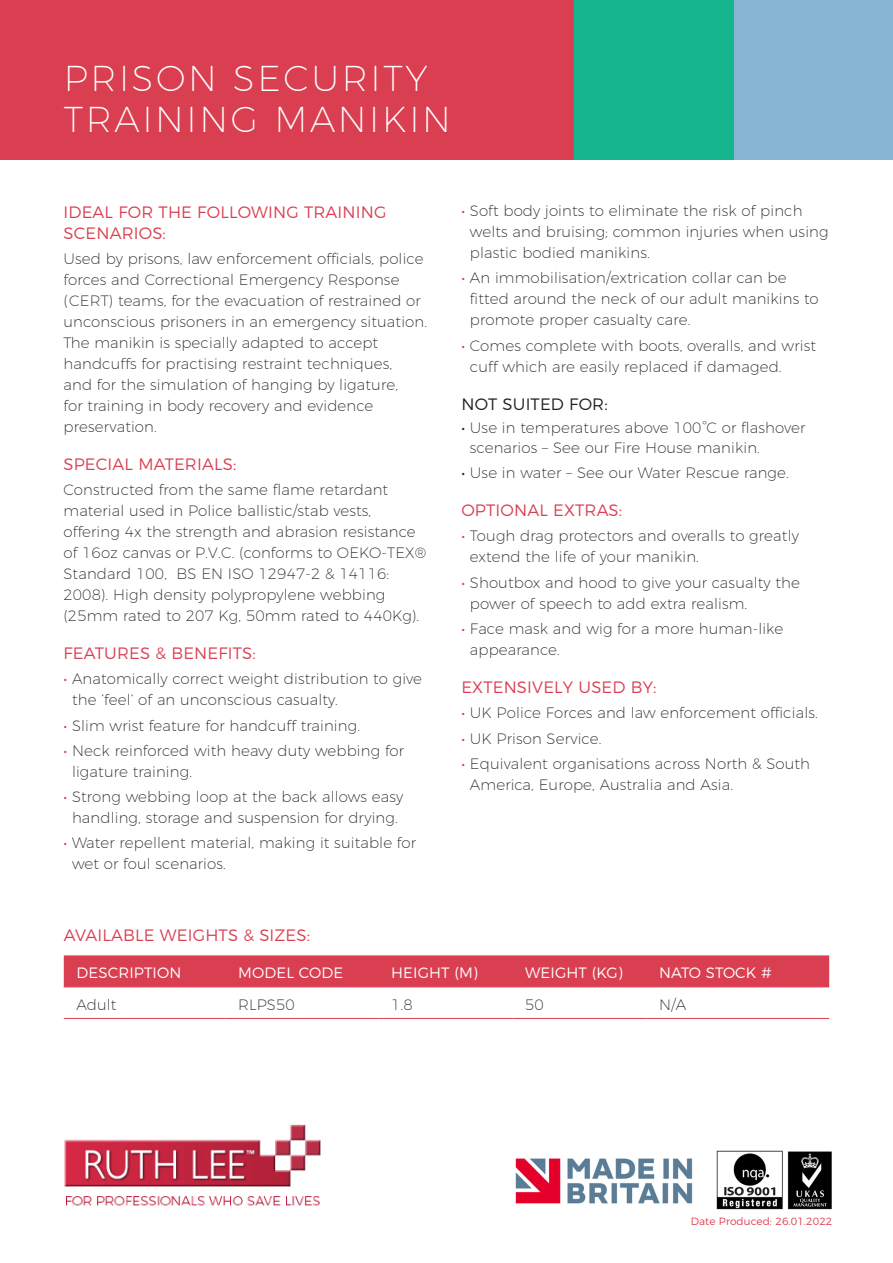
<style>
.page{position:relative;width:893px;height:1263px;background:#fff}
.page>*{position:absolute;margin:0;border:0;box-sizing:border-box;transform-origin:0 0}
.t1{font:200 36px/40.5px "Montserrat";letter-spacing:.075em;color:#fff}
.t2{font:300 16.5px/21px "Montserrat";letter-spacing:.01em;color:#da3f51}
.t3{font:300 16.5px "Montserrat";letter-spacing:.01em;color:#231f20}
.t4{font:200 15px/21px "Montserrat";letter-spacing:.01em;color:#231f20}
.t5{font:300 15px "Montserrat";letter-spacing:.01em;color:#fff}
.t6{font:300 10.5px "Montserrat";letter-spacing:.01em;color:#da3f51}
.s1{font-weight:300;color:#da3f51}
.s2{font-weight:300}
</style>
<div class="page">
<div style="left:0;top:0;width:574px;height:159px;background:#da3f51"></div>
<div style="left:733px;top:0;width:160px;height:159px;background:#87b5d4"></div>
<div style="left:574px;top:0;width:159px;height:159px;background:#15b68d"></div>
<div style="left:64px;top:955px;width:765px;height:31px;background:#da3f51"></div>
<hr style="left:64px;top:986px;width:161px;height:1px;background:#da3f51">
<hr style="left:225px;top:986px;width:153px;height:1px;background:#da3f51">
<hr style="left:378px;top:986px;width:134px;height:1px;background:#da3f51">
<hr style="left:512px;top:986px;width:134px;height:1px;background:#da3f51">
<hr style="left:646px;top:986px;width:183px;height:1px;background:#da3f51">
<hr style="left:64px;top:1018px;width:161px;height:1px;background:#da3f51">
<hr style="left:225px;top:1018px;width:153px;height:1px;background:#da3f51">
<hr style="left:378px;top:1018px;width:134px;height:1px;background:#da3f51">
<hr style="left:512px;top:1018px;width:134px;height:1px;background:#da3f51">
<hr style="left:646px;top:1018px;width:183px;height:1px;background:#da3f51">
<img style="left:717px;top:1151px;width:115px;height:59px">
<img style="left:64px;top:1124px;width:257px;height:82px">
<img style="left:515px;top:1158px;width:178px;height:46px">
<p class="t1" style="left:64px;top:55px;width:389px">PRISON SECURITY<br>TRAINING MANIKIN</p>
<p class="t2" style="left:64px;top:200px;width:325px">IDEAL FOR THE FOLLOWING TRAINING<br>SCENARIOS:</p>
<p class="t4" style="left:64px;top:247px;width:365px">Used by prisons, law enforcement officials, police forces and Correctional Emergency Response (CERT) teams, for the evacuation of restrained or unconscious prisoners in an emergency situation.<br>The manikin is specially adapted to accept handcuffs for practising restraint techniques,<br>and for the simulation of hanging by ligature,<br>for training in body recovery and evidence preservation.</p>
<p class="t2" style="left:64px;top:452px;width:174px">SPECIAL MATERIALS:</p>
<p class="t4" style="left:64px;top:478px;width:364px">Constructed from the same flame retardant material used in Police ballistic/stab vests, offering 4x the strength and abrasion resistance of 16oz canvas or P.V.C. (conforms to OEKO-TEX® Standard 100, BS EN ISO 12947-2 &amp; 14116:<br>2008). High density polypropylene webbing (25mm rated to 207 Kg, 50mm rated to 440Kg).</p>
<p class="t2" style="left:64px;top:641px;width:194px">FEATURES &amp; BENEFITS:</p>
<p class="t4" style="left:72px;top:667px;width:352px;text-indent:-9px"><span class="s1">•</span> Anatomically correct weight distribution to give the ‘feel’ of an unconscious casualty.</p>
<p class="t4" style="left:64px;top:713px;width:298px"><span class="s1">•</span> Slim wrist feature for handcuff training.</p>
<p class="t4" style="left:72px;top:739px;width:334px;text-indent:-9px"><span class="s1">•</span> Neck reinforced with heavy duty webbing for ligature training.</p>
<p class="t4" style="left:64px;top:785px;width:341px;text-align:center"><span class="s1">•</span> Strong webbing loop at the back allows easy handling, storage and suspension for drying.</p>
<p class="t4" style="left:72px;top:831px;width:346px;text-indent:-9px"><span class="s1">•</span> Water repellent material, making it suitable for wet or foul scenarios.</p>
<p class="t4" style="left:470px;top:199px;width:360px;text-indent:-9px"><span class="s1">•</span> Soft body joints to eliminate the risk of pinch welts and bruising; common injuries when using plastic bodied manikins.</p>
<p class="t4" style="left:470px;top:266px;width:350px;text-indent:-9px"><span class="s1">•</span> An immobilisation/extrication collar can be fitted around the neck of our adult manikins to promote proper casualty care.</p>
<p class="t4" style="left:470px;top:334px;width:348px;text-indent:-9px"><span class="s1">•</span> Comes complete with boots, overalls, and wrist cuff which are easily replaced if damaged.</p>
<p class="t3" style="left:461px;top:391px;width:148px">NOT SUITED FOR:</p>
<p class="t4" style="left:470px;top:417px;width:337px;line-height:19.5px;text-indent:-9px"><span class="s2">•</span> Use in temperatures above 100°C or flashover scenarios – See our Fire House manikin.</p>
<p class="t4" style="left:461px;top:461px;width:329px"><span class="s2">•</span> Use in water – See our Water Rescue range.</p>
<p class="t2" style="left:461px;top:498px;width:162px">OPTIONAL EXTRAS:</p>
<p class="t4" style="left:470px;top:524px;width:330px;text-indent:-9px"><span class="s1">•</span> Tough drag protectors and overalls to greatly extend the life of your manikin.</p>
<p class="t4" style="left:470px;top:571px;width:332px;text-indent:-9px"><span class="s1">•</span> Shoutbox and hood to give your casualty the power of speech to add extra realism.</p>
<p class="t4" style="left:470px;top:617px;width:315px;text-indent:-9px"><span class="s1">•</span> Face mask and wig for a more human-like appearance.</p>
<p class="t2" style="left:461px;top:675px;width:197px">EXTENSIVELY USED BY:</p>
<p class="t4" style="left:461px;top:701px;width:358px"><span class="s1">•</span> UK Police Forces and law enforcement officials.</p>
<p class="t4" style="left:461px;top:726px;width:142px"><span class="s1">•</span> UK Prison Service.</p>
<p class="t4" style="left:470px;top:752px;width:342px;text-indent:-9px"><span class="s1">•</span> Equivalent organisations across North &amp; South<br>America, Europe, Australia and Asia.</p>
<p class="t2" style="left:64px;top:923px;width:248px">AVAILABLE WEIGHTS &amp; SIZES:</p>
<p class="t5" style="left:77px;top:961px;width:106px">DESCRIPTION</p>
<p class="t5" style="left:238px;top:961px;width:107px">MODEL CODE</p>
<p class="t5" style="left:391px;top:961px;width:88px">HEIGHT (M)</p>
<p class="t5" style="left:525px;top:961px;width:99px">WEIGHT (KG)</p>
<p class="t5" style="left:659px;top:961px;width:114px">NATO STOCK #</p>
<p class="t4" style="left:77px;top:993px;width:41px">Adult</p>
<p class="t4" style="left:238px;top:993px;width:58px">RLPS50</p>
<p class="t4" style="left:391px;top:993px;width:23px">1.8</p>
<p class="t4" style="left:525px;top:993px;width:20px">50</p>
<p class="t4" style="left:659px;top:993px;width:29px">N/A</p>
<p class="t6" style="left:691px;top:1213px;width:143px">Date Produced: 26.01.2022</p>
</div>
